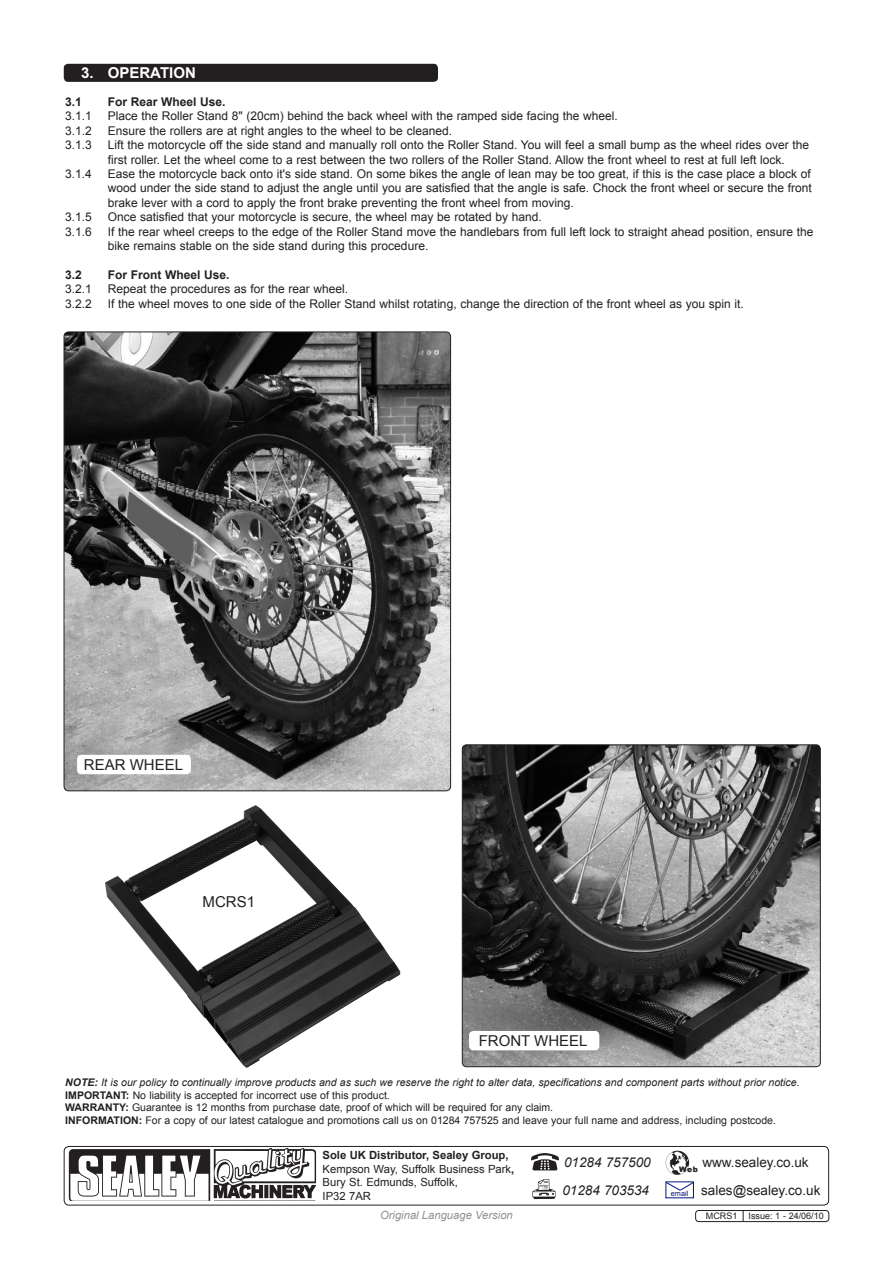
<style>
.page{position:relative;width:893px;height:1263px;background:#fff}
.page>*{position:absolute;margin:0;border:0;box-sizing:border-box;transform-origin:0 0}
.t1{font:15px "Arial";color:#231f20}
.Chapter_Header{font:700 15px "Arial";color:#fff}
.t2{font:13.5px "Arial";color:#231f20}
.t3{font:italic 13.5px "Arial";color:#231f20}
.t4{font:12px/14.4px "Arial";color:#231f20}
.t5{font:700 12px "Arial";color:#231f20}
.t6{font:11.25px/13.5px "Arial";color:#231f20}
.t7{font:italic 11.25px "Arial";color:#8f9194}
.t8{font:10.5px "Arial";color:#231f20}
.t9{font:italic 10.5px "Arial";color:#231f20}
.t10{font:700 10.5px "Arial";color:#231f20}
.t11{font:9px "Arial";color:#231f20}
.t12{font:900 7.65px "Arial";color:#231f20}
.t13{font:7.35px "Arial";color:#001381}
.s1{font-weight:700}
</style>
<div class="page">
<div style="left:64px;top:1146px;width:765px;height:59px;border:1px solid #231f20;border-radius:5px"></div>
<img style="left:68px;top:1148px;width:248px;height:53px">
<img style="left:532px;top:1179px;width:24px;height:20px">
<img style="left:531px;top:1153px;width:27px;height:18px">
<img style="left:664px;top:1150px;width:26px;height:26px;border-radius:13px">
<svg style="left:665px;top:1181px;width:29px;height:10px"></svg>
<div style="left:695px;top:1210px;width:134px;height:12px;border:1px solid #231f20;border-radius:3px"></div>
<div style="left:64px;top:64px;width:374px;height:18px;background:#231f20;border-radius:4px"></div>
<img style="left:64px;top:332px;width:387px;height:459px">
<img style="left:462px;top:746px;width:358px;height:321px">
<div style="left:462px;top:744px;width:359px;height:323px;border:1px solid #231f20;border-radius:4px"></div>
<img style="left:105px;top:805px;width:296px;height:263px">
<div style="left:77px;top:755px;width:114px;height:19px;background:#fff;border-radius:4px"></div>
<div style="left:469px;top:1031px;width:130px;height:19px;background:#fff;border-radius:4px"></div>
<div style="left:165px;top:891px;width:130px;height:20px;background:#fff;border-radius:4px"></div>
<p class="Chapter_Header" style="left:81px;top:63px;width:116px">3. operation</p>
<p class="t5" style="left:65px;top:94px;width:18px">3.1</p>
<p class="t5" style="left:108px;top:94px;width:119px">For Rear Wheel Use.</p>
<p class="t4" style="left:65px;top:109px;width:28px">3.1.1</p>
<p class="t4" style="left:108px;top:109px;width:511px">Place the Roller Stand 8" (20cm) behind the back wheel with the ramped side facing the wheel.</p>
<p class="t4" style="left:65px;top:123px;width:28px">3.1.2</p>
<p class="t4" style="left:108px;top:123px;width:346px">Ensure the rollers are at right angles to the wheel to be cleaned.</p>
<p class="t4" style="left:65px;top:138px;width:28px">3.1.3</p>
<p class="t4" style="left:108px;top:138px;width:703px">Lift the motorcycle off the side stand and manually roll onto the Roller Stand. You will feel a small bump as the wheel rides over the first roller. Let the wheel come to a rest between the two rollers of the Roller Stand. Allow the front wheel to rest at full left lock.</p>
<p class="t4" style="left:65px;top:167px;width:28px">3.1.4</p>
<p class="t4" style="left:108px;top:167px;width:706px;text-align:justify">Ease the motorcycle back onto it's side stand. On some bikes the angle of lean may be too great, if this is the case place a block of wood under the side stand to adjust the angle until you are satisfied that the angle is safe. Chock the front wheel or secure the front brake lever with a cord to apply the front brake preventing the front wheel from moving.</p>
<p class="t4" style="left:65px;top:210px;width:478px">3.1.5 O nce satisfied that your motorcycle is secure, the wheel may be rotated by hand.</p>
<p class="t4" style="left:65px;top:224px;width:28px">3.1.6</p>
<p class="t4" style="left:108px;top:224px;width:707px">If the rear wheel creeps to the edge of the Roller Stand move the handlebars from full left lock to straight ahead position, ensure the bike remains stable on the side stand during this procedure.</p>
<p class="t5" style="left:65px;top:267px;width:18px">3.2</p>
<p class="t5" style="left:108px;top:267px;width:123px">For Front Wheel Use.</p>
<p class="t4" style="left:65px;top:282px;width:284px">3.2.1 Repeat the procedures as for the rear wheel.</p>
<p class="t4" style="left:65px;top:296px;width:28px">3.2.2</p>
<p class="t4" style="left:108px;top:296px;width:638px">If the wheel moves to one side of the Roller Stand whilst rotating, change the direction of the front wheel as you spin it.</p>
<p class="t1" style="left:84px;top:755px;width:101px">REAR WHEEL</p>
<p class="t1" style="left:203px;top:891px;width:24px">MCRS</p>
<p class="t1" style="left:247px;top:891px;width:10px">1</p>
<p class="t1" style="left:479px;top:1031px;width:12px">FRONT</p>
<p class="t1" style="left:534px;top:1031px;width:55px">WHEEL</p>
<p class="t9" style="left:65px;top:1076px;width:736px"><span class="s1">NOTE:</span> It is our policy to continually improve products and as such we reserve the right to alter data, specifications and component parts without prior notice.</p>
<p class="t10" style="left:65px;top:1088px;width:27px">IMPORTANT</p>
<p class="t8" style="left:126px;top:1088px;width:265px"><span class="s1">:</span> No liability is accepted for incorrect use of this product.</p>
<p class="t10" style="left:65px;top:1101px;width:18px">WARRANTY</p>
<p class="t8" style="left:125px;top:1101px;width:429px"><span class="s1">:</span> Guarantee is 12 months from purchase date, proof of which will be required for any claim.</p>
<p class="t8" style="left:65px;top:1113px;width:712px"><span class="s1">INFORMATION :</span> For a copy of our latest catalogue and promotions call us on 01284 757525 and leave your full name and address, including postcode.</p>
<p class="t3" style="left:564px;top:1154px;width:88px">01284 757500</p>
<p class="t3" style="left:562px;top:1182px;width:88px">01284 703534</p>
<p class="t2" style="left:701px;top:1181px;width:121px">sales@sealey.co.uk</p>
<p class="t6" style="left:323px;top:1149px;width:193px"><span class="s1">Sole UK Distributor, Sealey Group,<br></span>Kempson Way, Suffolk Business Park<span class="s1">,<br></span>Bury St. Edmunds, Suffolk,</p>
<p class="t6" style="left:323px;top:1189px;width:49px">IP32 7AR</p>
<p class="t2" style="left:702px;top:1153px;width:108px">www.sealey.co.uk</p>
<p class="t12" style="left:679px;top:1164px;width:20px">Web</p>
<p class="t13" style="left:671px;top:1188px;width:19px">email</p>
<p class="t7" style="left:380px;top:1207px;width:134px">Original Language Version</p>
<p class="t11" style="left:706px;top:1210px;width:15px">MCRS</p>
<p class="t11" style="left:732px;top:1210px;width:93px">1 Issue: 1 - 24/06/10</p>
</div>
